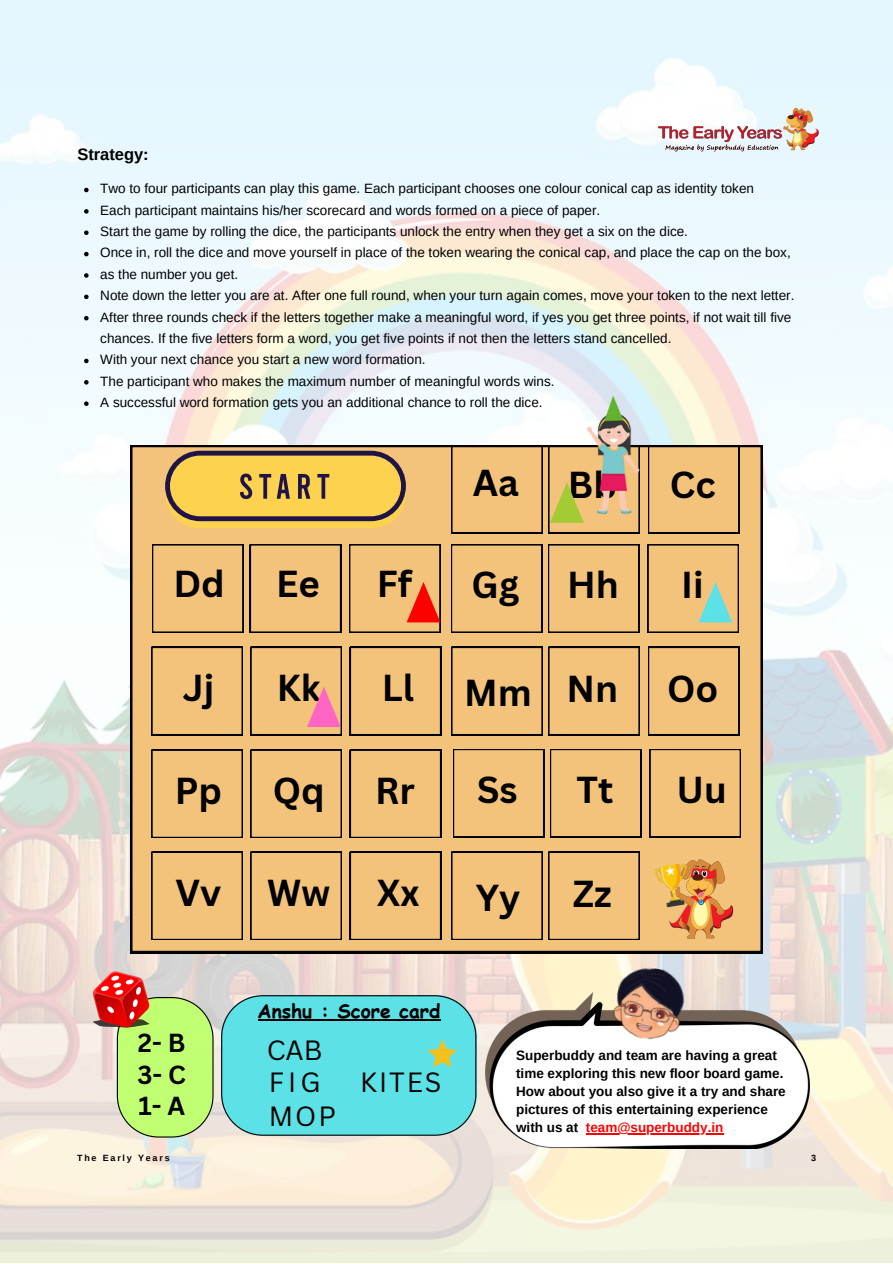
<style>
.page{position:relative;width:893px;height:1264px;background:#fff}
.page>*{position:absolute;margin:0;border:0;box-sizing:border-box;transform-origin:0 0}
.t1{font:700 36.45px "Canva Sans";color:#000}
.t2{font:27px "Canva Sans";letter-spacing:.07em;color:#000}
.t3{font:700 25.35px "Canva Sans";color:#000}
.t4{font:700 19.35px "Comic Sans MS";color:#000}
.t5{font:700 16.5px "Arimo";color:#000}
.t6{font:13.5px/21.3px "Arimo";color:#000}
.t7{font:700 13.5px/18px "Arimo";color:#000}
.t8{font:700 9px "Arimo";letter-spacing:.2em;color:#000}
.s1{color:#f00}
</style>
<div class="page">
<img style="left:0;top:0;width:892px;height:1262px">
<svg style="left:84px;top:188px;width:5px;height:4px"></svg>
<svg style="left:84px;top:209px;width:5px;height:5px"></svg>
<svg style="left:84px;top:230px;width:5px;height:5px"></svg>
<svg style="left:84px;top:252px;width:5px;height:4px"></svg>
<svg style="left:84px;top:273px;width:5px;height:5px"></svg>
<svg style="left:84px;top:294px;width:5px;height:5px"></svg>
<svg style="left:84px;top:316px;width:5px;height:4px"></svg>
<svg style="left:84px;top:359px;width:5px;height:4px"></svg>
<svg style="left:84px;top:380px;width:5px;height:4px"></svg>
<svg style="left:84px;top:401px;width:5px;height:5px"></svg>
<img style="left:649px;top:99px;width:176px;height:61px">
<svg style="left:88px;top:964px;width:125px;height:173px;background:#ced68b"></svg>
<img style="left:485px;top:992px;width:324px;height:156px">
<img style="left:604px;top:963px;width:86px;height:83px">
<svg style="left:221px;top:995px;width:256px;height:140px;background:#61dbdd"></svg>
<hr style="left:585px;top:1133px;width:138px;height:1px;background:#f00">
<hr style="left:257px;top:1019px;width:80px;height:1px;background:#000">
<hr style="left:337px;top:1019px;width:103px;height:1px;background:#000">
<svg style="left:130px;top:445px;width:632px;height:508px;background:#d6ac6d"></svg>
<svg style="left:451px;top:445px;width:91px;height:88px;background:#e4b774"></svg>
<svg style="left:648px;top:445px;width:91px;height:88px;background:#e4b774"></svg>
<div style="left:152px;top:544px;width:91px;height:88px;background:#f3c37c"></div>
<svg style="left:250px;top:544px;width:91px;height:88px;background:#e7b976"></svg>
<div style="left:451px;top:544px;width:91px;height:88px;background:#f3c37c"></div>
<div style="left:548px;top:544px;width:91px;height:88px;background:#f3c37c"></div>
<div style="left:151px;top:647px;width:91px;height:88px;background:#f3c37c"></div>
<svg style="left:350px;top:647px;width:91px;height:88px;background:#e7b976"></svg>
<div style="left:451px;top:647px;width:91px;height:88px;background:#f3c37c"></div>
<div style="left:548px;top:647px;width:91px;height:88px;background:#f3c37c"></div>
<div style="left:648px;top:647px;width:91px;height:88px;background:#f3c37c"></div>
<div style="left:151px;top:749px;width:91px;height:88px;background:#f3c37c"></div>
<div style="left:250px;top:749px;width:91px;height:88px;background:#f3c37c"></div>
<svg style="left:350px;top:749px;width:91px;height:88px;background:#e7b976"></svg>
<div style="left:453px;top:749px;width:91px;height:88px;background:#f3c37c"></div>
<div style="left:550px;top:749px;width:91px;height:88px;background:#f3c37c"></div>
<div style="left:649px;top:749px;width:91px;height:88px;background:#f3c37c"></div>
<div style="left:151px;top:851px;width:91px;height:88px;background:#f3c37c"></div>
<div style="left:250px;top:851px;width:91px;height:88px;background:#f3c37c"></div>
<svg style="left:350px;top:851px;width:91px;height:88px;background:#e7b976"></svg>
<div style="left:451px;top:851px;width:91px;height:88px;background:#f3c37c"></div>
<div style="left:548px;top:851px;width:91px;height:88px;background:#f3c37c"></div>
<svg style="left:165px;top:451px;width:241px;height:77px;background:#d2ae4f"></svg>
<img style="left:658px;top:857px;width:82px;height:83px">
<img style="left:654px;top:862px;width:38px;height:46px">
<img style="left:584px;top:390px;width:58px;height:126px">
<svg style="left:548px;top:445px;width:91px;height:88px;background:#d3af75"></svg>
<svg style="left:349px;top:544px;width:91px;height:88px;background:#e8a86b"></svg>
<svg style="left:250px;top:647px;width:91px;height:88px;background:#e8b17c"></svg>
<svg style="left:647px;top:544px;width:91px;height:88px;background:#dabc7f"></svg>
<p class="t5" style="left:77px;top:145px;width:73px">Strategy:</p>
<p class="t6" style="left:100px;top:178px;width:655px">Two to four participants can play this game. Each participant chooses one colour conical cap as identity token</p>
<p class="t6" style="left:100px;top:199px;width:501px">Each participant maintains his/her scorecard and words formed on a piece of paper.</p>
<p class="t6" style="left:100px;top:221px;width:589px">Start the game by rolling the dice, the participants unlock the entry when they get a six on the dice.</p>
<p class="t6" style="left:100px;top:242px;width:692px">Once in, roll the dice and move yourself in place of the token wearing the conical cap, and place the cap on the box,</p>
<p class="t6" style="left:100px;top:263px;width:139px">as the number you get.</p>
<p class="t6" style="left:100px;top:285px;width:695px">Note down the letter you are at. After one full round, when your turn again comes, move your token to the next letter.</p>
<p class="t6" style="left:100px;top:306px;width:692px">After three rounds check if the letters together make a meaningful word, if yes you get three points, if not wait till five chances. If the five letters form a word, you get five points if not then the letters stand cancelled.</p>
<p class="t6" style="left:100px;top:349px;width:327px">With your next chance you start a new word formation.</p>
<p class="t6" style="left:100px;top:370px;width:456px">The participant who makes the maximum number of meaningful words wins.</p>
<p class="t6" style="left:100px;top:392px;width:444px">A successful word formation gets you an additional chance to roll the dice.</p>
<p class="t1" style="left:472px;top:457px;width:48px">Aa</p>
<p class="t1" style="left:567px;top:459px;width:51px">Bb</p>
<p class="t1" style="left:669px;top:459px;width:47px">Cc</p>
<p class="t1" style="left:173px;top:558px;width:53px">Dd</p>
<p class="t1" style="left:276px;top:558px;width:45px">Ee</p>
<p class="t1" style="left:377px;top:558px;width:37px">Ff</p>
<p class="t1" style="left:471px;top:559px;width:49px">Gg</p>
<p class="t1" style="left:567px;top:559px;width:53px">Hh</p>
<p class="t1" style="left:681px;top:559px;width:24px">Ii</p>
<p class="t1" style="left:183px;top:662px;width:33px">Jj</p>
<p class="t1" style="left:277px;top:662px;width:45px">Kk</p>
<p class="t1" style="left:382px;top:662px;width:34px">Ll</p>
<p class="t1" style="left:464px;top:666px;width:69px">Mm</p>
<p class="t1" style="left:566px;top:662px;width:53px">Nn</p>
<p class="t1" style="left:667px;top:662px;width:53px">Oo</p>
<p class="t1" style="left:175px;top:765px;width:49px">Pp</p>
<p class="t1" style="left:273px;top:765px;width:53px">Qq</p>
<p class="t1" style="left:375px;top:765px;width:41px">Rr</p>
<p class="t1" style="left:477px;top:764px;width:42px">Ss</p>
<p class="t1" style="left:576px;top:764px;width:38px">Tt</p>
<p class="t1" style="left:676px;top:764px;width:52px">Uu</p>
<p class="t1" style="left:175px;top:866px;width:47px">Vv</p>
<p class="t1" style="left:267px;top:866px;width:64px">Ww</p>
<p class="t1" style="left:377px;top:866px;width:44px">Xx</p>
<p class="t1" style="left:476px;top:871px;width:46px">Yy</p>
<p class="t1" style="left:573px;top:867px;width:40px">Zz</p>
<p class="t3" style="left:138px;top:1025px;width:49px">2- B</p>
<p class="t3" style="left:137px;top:1056px;width:50px">3- C</p>
<p class="t3" style="left:138px;top:1088px;width:48px">1- A</p>
<p class="t4" style="left:257px;top:996px;width:184px">Anshu : Score card</p>
<p class="t2" style="left:267px;top:1030px;width:57px">CAB</p>
<p class="t2" style="left:269px;top:1063px;width:53px">FIG</p>
<p class="t2" style="left:269px;top:1096px;width:68px">MOP</p>
<p class="t2" style="left:360px;top:1063px;width:83px">KITES</p>
<p class="t7" style="left:516px;top:1046px;width:269px">Superbuddy and team are having a great time exploring this new floor board game.</p>
<p class="t7" style="left:516px;top:1082px;width:271px">How about you also give it a try and share pictures of this entertaining experience with us at <span class="s1">team@superbuddy.in</span></p>
<p class="t8" style="left:77px;top:1152px;width:94px">The Early Years</p>
<p class="t8" style="left:811px;top:1152px;width:6px">3</p>
</div>
